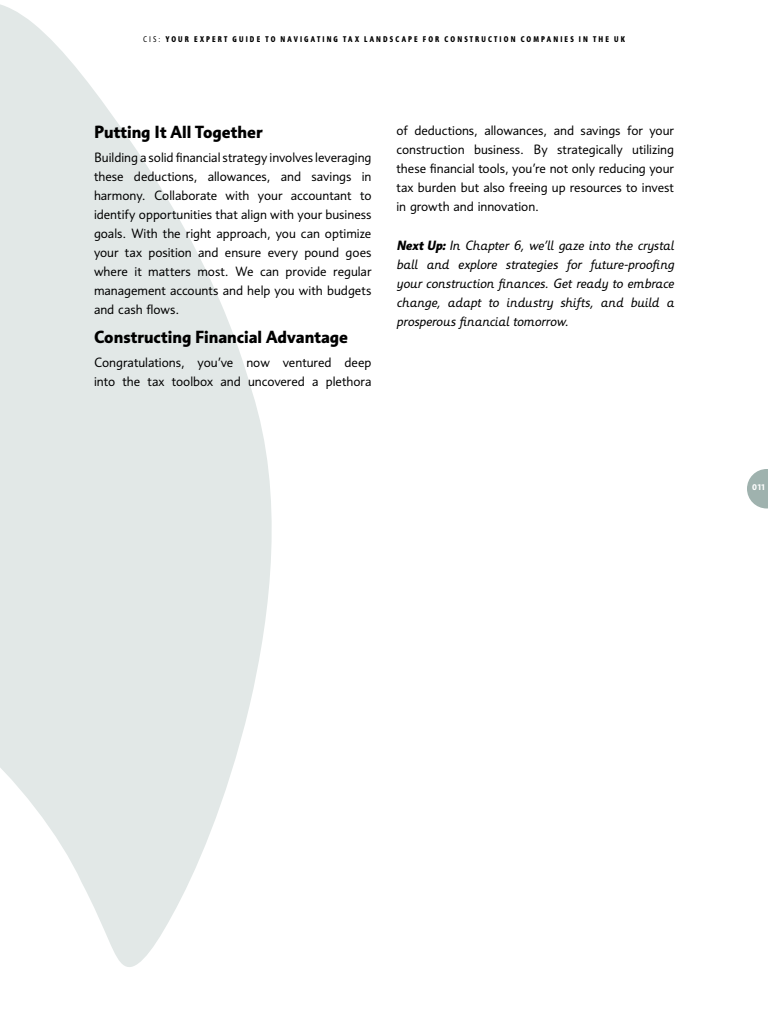
<style>
.page{position:relative;width:768px;height:1024px;background:#fff}
.page>*{position:absolute;margin:0;border:0;box-sizing:border-box;transform-origin:0 0}
.t1{font:700 17px "Informa Pro";color:#000}
.t2{font:13px/19px "Informa Pro";color:#000;text-align:justify}
.t3{font:italic 13px/19px "Informa Pro";letter-spacing:-.005em;color:#000;text-align:justify}
.t4{font:700 condensed 8px "Informa Pro";letter-spacing:.265em;color:#000}
.t5{font:700 8px "Informa Pro";color:#fff}
.s1{font-weight:400}
.s2{font-weight:700}
</style>
<div class="page">
<svg style="left:747px;top:469px;width:21px;height:39px"></svg>
<svg style="left:0;top:4px;width:272px;height:963px;fill:#e2e8e7"></svg>
<p class="t4" style="left:143px;top:34px;width:483px"><span class="s1">CIS:</span> YOUR EXPERT GUIDE TO NAVIGATING TAX LANDSCAPE FOR CONSTRUCTION COMPANIES IN THE UK</p>
<h1 class="t1" style="left:94px;top:122px;width:170px">Putting It All Together</h1>
<p class="t2" style="left:94px;top:148px;width:279px">Building a solid financial strategy involves leveraging these deductions, allowances, and savings in harmony. Collaborate with your accountant to identify opportunities that align with your business goals. With the right approach, you can optimize your tax position and ensure every pound goes where it matters most. We can provide regular management accounts and help you with budgets and cash flows.</p>
<h1 class="t1" style="left:94px;top:327px;width:256px">Constructing Financial Advantage</h1>
<p class="t2" style="left:94px;top:353px;width:279px">Congratulations, you’ve now ventured deep into the tax toolbox and uncovered a plethora</p>
<p class="t2" style="left:396px;top:121px;width:279px">of deductions, allowances, and savings for your construction business. By strategically utilizing these financial tools, you’re not only reducing your tax burden but also freeing up resources to invest in growth and innovation.</p>
<p class="t3" style="left:396px;top:236px;width:279px"><span class="s2">Next Up:</span> In Chapter 6, we’ll gaze into the crystal ball and explore strategies for future-proofing your construction finances. Get ready to embrace change, adapt to industry shifts, and build a prosperous financial tomorrow.</p>
<p class="t5" style="left:752px;top:483px;width:14px">011</p>
</div>
